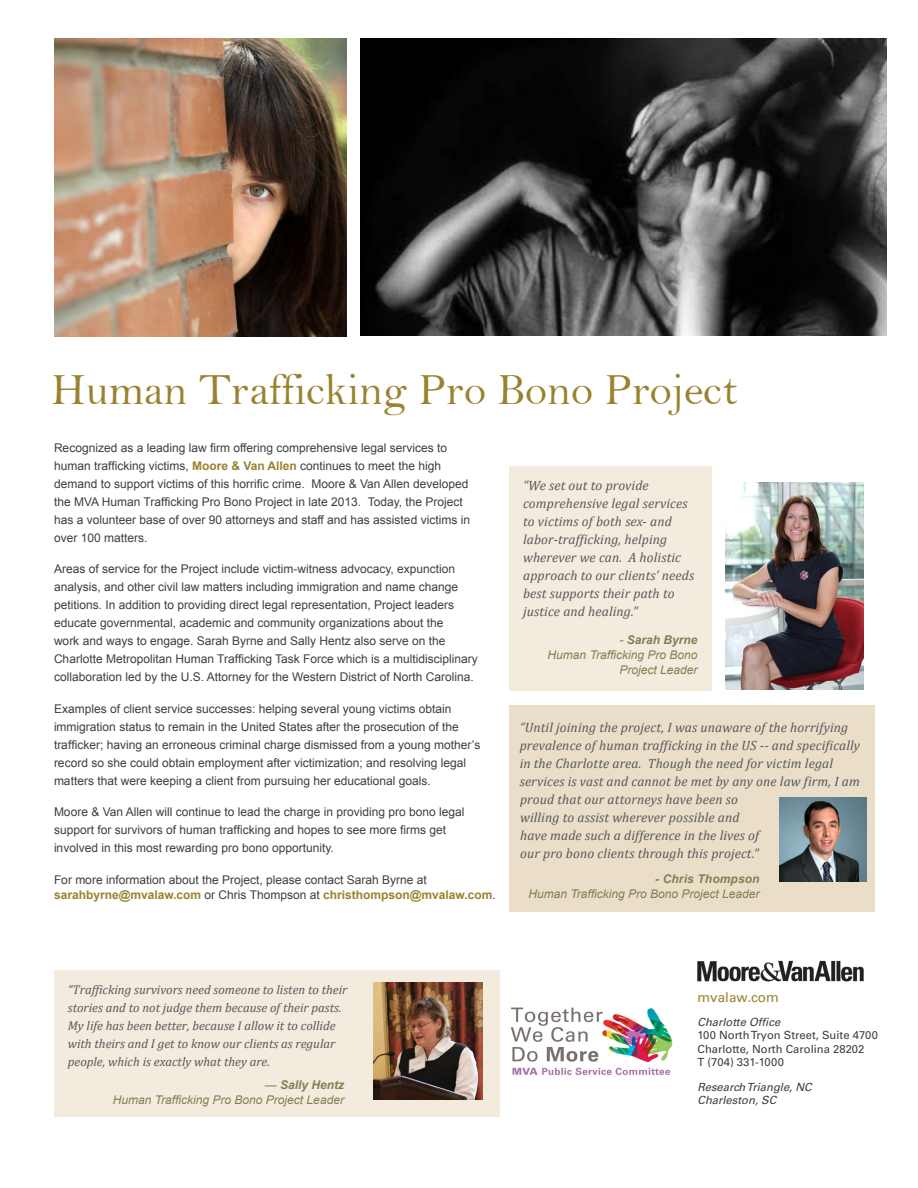
<style>
.page{position:relative;width:918px;height:1188px;background:#fff}
.page>*{position:absolute;margin:0;border:0;box-sizing:border-box;transform-origin:0 0}
.t1{font:45px "Bell";color:#99832e}
.t2{font:italic 13.5px/18px "Cambria";letter-spacing:.01em;color:#57585a}
.t3{font:13.5px "Univers";color:#99832e}
.t4{font:italic 12.75px/18px "Cambria";color:#57585a}
.t5{font:12px/18px "Arial";color:#3e3e3f}
.t6{font:italic 12px/15px "Arial";color:#818053;text-align:right}
.t7{font:700 12px "Arial";color:#99832e}
.t8{font:italic 700 12px "Arial";color:#818053}
.t9{font:11.25px "Univers";color:#3e3e3f}
.t10{font:italic 11.25px "Univers";color:#3e3e3f}
.s1{font-weight:700;color:#99832e}
.s2{font-weight:400}
.s3{font-weight:400;color:#3e3e3f}
.s4{font-weight:400;font-style:normal}
</style>
<div class="page">
<div style="left:54px;top:970px;width:446px;height:146px;background:#f3ebde"></div>
<img style="left:360px;top:38px;width:526px;height:297px">
<img style="left:697px;top:960px;width:167px;height:22px">
<img style="left:510px;top:1007px;width:163px;height:69px">
<div style="left:509px;top:466px;width:203px;height:224px;background:#f3ebde"></div>
<img style="left:726px;top:482px;width:137px;height:207px">
<img style="left:54px;top:38px;width:292px;height:298px">
<div style="left:509px;top:705px;width:366px;height:207px;background:#eadec9"></div>
<img style="left:780px;top:798px;width:87px;height:84px">
<img style="left:374px;top:983px;width:109px;height:117px">
<p class="t1" style="left:52px;top:363px;width:688px">Human Trafficking Pro Bono Project</p>
<p class="t5" style="left:54px;top:438px;width:418px">Recognized as a leading law firm offering comprehensive legal services to human trafficking victims, <span class="s1">Moore &amp; Van Allen</span> continues to meet the high demand to support victims of this horrific crime. Moore &amp; Van Allen developed the MVA Human Trafficking Pro Bono Project in late 2013. Today, the Project has a volunteer base of over 90 attorneys and staff and has assisted victims in over 100 matters.</p>
<p class="t5" style="left:54px;top:560px;width:425px">Areas of service for the Project include victim-witness advocacy, expunction analysis, and other civil law matters including immigration and name change petitions. In addition to providing direct legal representation, Project leaders educate governmental, academic and community organizations about the<br>work and ways to engage. Sarah Byrne and Sally Hentz also serve on the Charlotte Metropolitan Human Trafficking Task Force which is a multidisciplinary collaboration led by the U.S. Attorney for the Western District of North Carolina.</p>
<p class="t5" style="left:54px;top:699px;width:428px">Examples of client service successes: helping several young victims obtain immigration status to remain in the United States after the prosecution of the trafficker; having an erroneous criminal charge dismissed from a young mother’s record so she could obtain employment after victimization; and resolving legal matters that were keeping a client from pursuing her educational goals.</p>
<p class="t5" style="left:54px;top:803px;width:412px">Moore &amp; Van Allen will continue to lead the charge in providing pro bono legal support for survivors of human trafficking and hopes to see more firms get involved in this most rewarding pro bono opportunity.</p>
<p class="t5" style="left:54px;top:870px;width:374px">For more information about the Project, please contact Sarah Byrne at</p>
<p class="t2" style="left:523px;top:476px;width:173px">“We set out to provide comprehensive legal services to victims of both sex- and labor-trafficking, helping wherever we can. A holistic approach to our clients’ needs best supports their path to justice and healing.”</p>
<p class="t8" style="left:619px;top:632px;width:80px"><span class="s2">-</span> Sarah Byrne</p>
<p class="t6" style="left:548px;top:648px;width:151px">Human Trafficking Pro Bono<br>Project Leader</p>
<p class="t2" style="left:520px;top:718px;width:342px">“Until joining the project, I was unaware of the horrifying prevalence of human trafficking in the US -- and specifically in the Charlotte area. Though the need for victim legal services is vast and cannot be met by any one law firm, I am proud that our attorneys have been so<br>willing to assist wherever possible and<br>have made such a difference in the lives of<br>our pro bono clients through this project.”</p>
<p class="t8" style="left:655px;top:871px;width:106px">- Chris Thompson</p>
<p class="t7" style="left:54px;top:887px;width:443px">sarahbyrne@mvalaw.com <span class="s3">or Chris Thompson at</span> christhompson@mvalaw.com<span class="s3">.</span></p>
<p class="t6" style="left:528px;top:886px;width:233px">Human Trafficking Pro Bono Project Leader</p>
<p class="t4" style="left:68px;top:980px;width:281px">“Trafficking survivors need someone to listen to their stories and to not judge them because of their pasts.<br>My life has been better, because I allow it to collide with theirs and I get to know our clients as regular people, which is exactly what they are.</p>
<p class="t8" style="left:265px;top:1077px;width:81px"><span class="s4">—</span> Sally Hentz</p>
<p class="t6" style="left:113px;top:1093px;width:233px">Human Trafficking Pro Bono Project Leader</p>
<p class="t3" style="left:698px;top:989px;width:83px">mvalaw.com</p>
<p class="t10" style="left:698px;top:1015px;width:84px">Charlotte Office</p>
<p class="t9" style="left:698px;top:1029px;width:182px">100 North Tryon Street, Suite 4700</p>
<p class="t9" style="left:698px;top:1042px;width:168px">Charlotte, North Carolina 28202</p>
<p class="t9" style="left:698px;top:1056px;width:88px">T (704) 331-1000</p>
<p class="t10" style="left:698px;top:1080px;width:116px">Research Triangle, NC</p>
<p class="t10" style="left:698px;top:1094px;width:80px">Charleston, SC</p>
</div>
